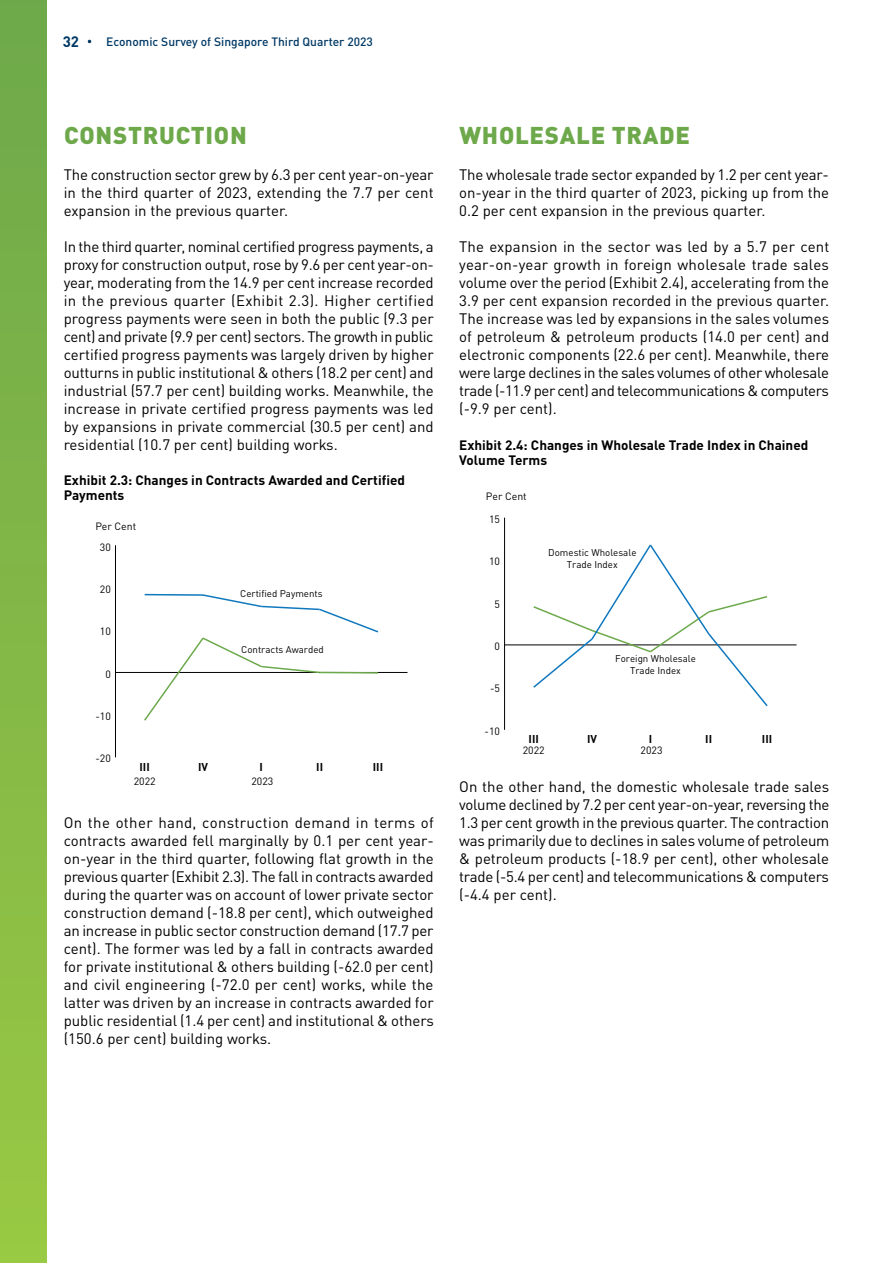
<style>
.page{position:relative;width:893px;height:1263px;background:#fff}
.page>*{position:absolute;margin:0;border:0;box-sizing:border-box;transform-origin:0 0}
.t1{font:900 24px "DIN Pro";letter-spacing:.03em;color:#6da84a}
.t2{font:15px/18px "DIN Pro";color:#000;text-align:justify}
.t3{font:700 15px "DIN Pro";color:#003965}
.t4{font:700 13.5px/15px "DIN Pro";color:#000}
.t5{font:500 12px "DIN Pro";color:#003965}
.t6{font:700 11.25px "DIN Pro";color:#000}
.t7{font:10.5px "DIN Pro";color:#000}
.t8{font:9.75px/11.7px "DIN Pro";color:#000;text-align:center}
</style>
<div class="page">
<hr style="left:115px;top:672px;width:292px;height:1px;background:#000">
<hr style="left:115px;top:545px;width:1px;height:212px;background:#000">
<svg style="left:144px;top:593px;width:235px;height:128px"></svg>
<hr style="left:505px;top:644px;width:291px;height:1px;background:#000">
<hr style="left:504px;top:518px;width:1px;height:211px;background:#000">
<svg style="left:532px;top:544px;width:237px;height:163px"></svg>
<div style="left:0;top:0;width:47px;height:1263px;background:linear-gradient(to bottom,#6ea84b,#99c843)"></div>
<p class="t3" style="left:63px;top:29px;width:18px">32</p>
<p class="t5" style="left:106px;top:32px;width:268px">Economic Survey of Singapore Third Quarter 2023</p>
<h1 class="t1" style="left:64px;top:115px;width:184px">CONSTRUCTION</h1>
<p class="t2" style="left:64px;top:164px;width:371px">The construction sector grew by 6.3 per cent year-on-year in the third quarter of 2023, extending the 7.7 per cent expansion in the previous quarter.</p>
<p class="t2" style="left:64px;top:236px;width:372px">In the third quarter, nominal certified progress payments, a proxy for construction output, rose by 9.6 per cent year-on&shy;year, moderating from the 14.9 per cent increase recorded in the previous quarter (Exhibit 2.3). Higher certified progress payments were seen in both the public (9.3 per cent) and private (9.9 per cent) sectors. The growth in public certified progress payments was largely driven by higher outturns in public institutional &amp; others (18.2 per cent) and industrial (57.7 per cent) building works. Meanwhile, the increase in private certified progress payments was led by expansions in private commercial (30.5 per cent) and residential (10.7 per cent) building works.</p>
<p class="t4" style="left:64px;top:471px;width:343px">Exhibit 2.3: Changes in Contracts Awarded and Certified<br>Payments</p>
<p class="t7" style="left:95px;top:519px;width:42px">Per Cent</p>
<p class="t7" style="left:100px;top:540px;width:12px">30</p>
<p class="t7" style="left:100px;top:582px;width:12px">20</p>
<p class="t7" style="left:100px;top:624px;width:12px">10</p>
<p class="t7" style="left:105px;top:667px;width:7px">0</p>
<p class="t7" style="left:95px;top:709px;width:17px">-10</p>
<p class="t7" style="left:95px;top:751px;width:17px">-20</p>
<p class="t8" style="left:240px;top:588px;width:84px">Certified Payments</p>
<p class="t8" style="left:241px;top:643px;width:84px">Contracts Awarded</p>
<p class="t6" style="left:140px;top:757px;width:12px">III</p>
<p class="t6" style="left:198px;top:757px;width:11px">IV</p>
<p class="t6" style="left:260px;top:757px;width:5px">I</p>
<p class="t6" style="left:316px;top:757px;width:8px">II</p>
<p class="t6" style="left:373px;top:757px;width:12px">III</p>
<p class="t7" style="left:134px;top:774px;width:23px">2022</p>
<p class="t7" style="left:251px;top:774px;width:23px">2023</p>
<p class="t2" style="left:64px;top:812px;width:372px">On the other hand, construction demand in terms of contracts awarded fell marginally by 0.1 per cent year&shy;on-year in the third quarter, following flat growth in the previous quarter (Exhibit 2.3). The fall in contracts awarded during the quarter was on account of lower private sector construction demand (-18.8 per cent), which outweighed an increase in public sector construction demand (17.7 per cent). The former was led by a fall in contracts awarded for private institutional &amp; others building (-62.0 per cent) and civil engineering (-72.0 per cent) works, while the latter was driven by an increase in contracts awarded for public residential (1.4 per cent) and institutional &amp; others (150.6 per cent) building works.</p>
<h1 class="t1" style="left:459px;top:115px;width:232px">WHOLESALE TRADE</h1>
<p class="t2" style="left:459px;top:164px;width:371px">The wholesale trade sector expanded by 1.2 per cent year&shy;on-year in the third quarter of 2023, picking up from the 0.2 per cent expansion in the previous quarter.</p>
<p class="t2" style="left:459px;top:236px;width:372px">The expansion in the sector was led by a 5.7 per cent year-on-year growth in foreign wholesale trade sales volume over the period (Exhibit 2.4), accelerating from the 3.9 per cent expansion recorded in the previous quarter.<br>The increase was led by expansions in the sales volumes of petroleum &amp; petroleum products (14.0 per cent) and electronic components (22.6 per cent). Meanwhile, there were large declines in the sales volumes of other wholesale trade (-11.9 per cent) and telecommunications &amp; computers (-9.9 per cent).</p>
<p class="t4" style="left:459px;top:436px;width:351px">Exhibit 2.4: Changes in Wholesale Trade Index in Chained<br>Volume Terms</p>
<p class="t7" style="left:486px;top:489px;width:42px">Per Cent</p>
<p class="t7" style="left:489px;top:512px;width:12px">15</p>
<p class="t7" style="left:489px;top:554px;width:12px">10</p>
<p class="t7" style="left:494px;top:597px;width:7px">5</p>
<p class="t7" style="left:494px;top:639px;width:7px">0</p>
<p class="t7" style="left:490px;top:681px;width:11px">-5</p>
<p class="t7" style="left:485px;top:724px;width:17px">-10</p>
<p class="t8" style="left:548px;top:546px;width:90px">Domestic Wholesale<br>Trade Index</p>
<p class="t8" style="left:615px;top:652px;width:82px">Foreign Wholesale<br>Trade Index</p>
<p class="t6" style="left:529px;top:730px;width:12px">III</p>
<p class="t6" style="left:587px;top:730px;width:11px">IV</p>
<p class="t6" style="left:649px;top:730px;width:5px">I</p>
<p class="t6" style="left:705px;top:730px;width:8px">II</p>
<p class="t6" style="left:762px;top:730px;width:12px">III</p>
<p class="t7" style="left:523px;top:743px;width:23px">2022</p>
<p class="t7" style="left:641px;top:743px;width:23px">2023</p>
<p class="t2" style="left:459px;top:776px;width:372px">On the other hand, the domestic wholesale trade sales volume declined by 7.2 per cent year-on-year, reversing the 1.3 per cent growth in the previous quarter. The contraction was primarily due to declines in sales volume of petroleum &amp; petroleum products (-18.9 per cent), other wholesale trade (-5.4 per cent) and telecommunications &amp; computers (-4.4 per cent).</p>
</div>
